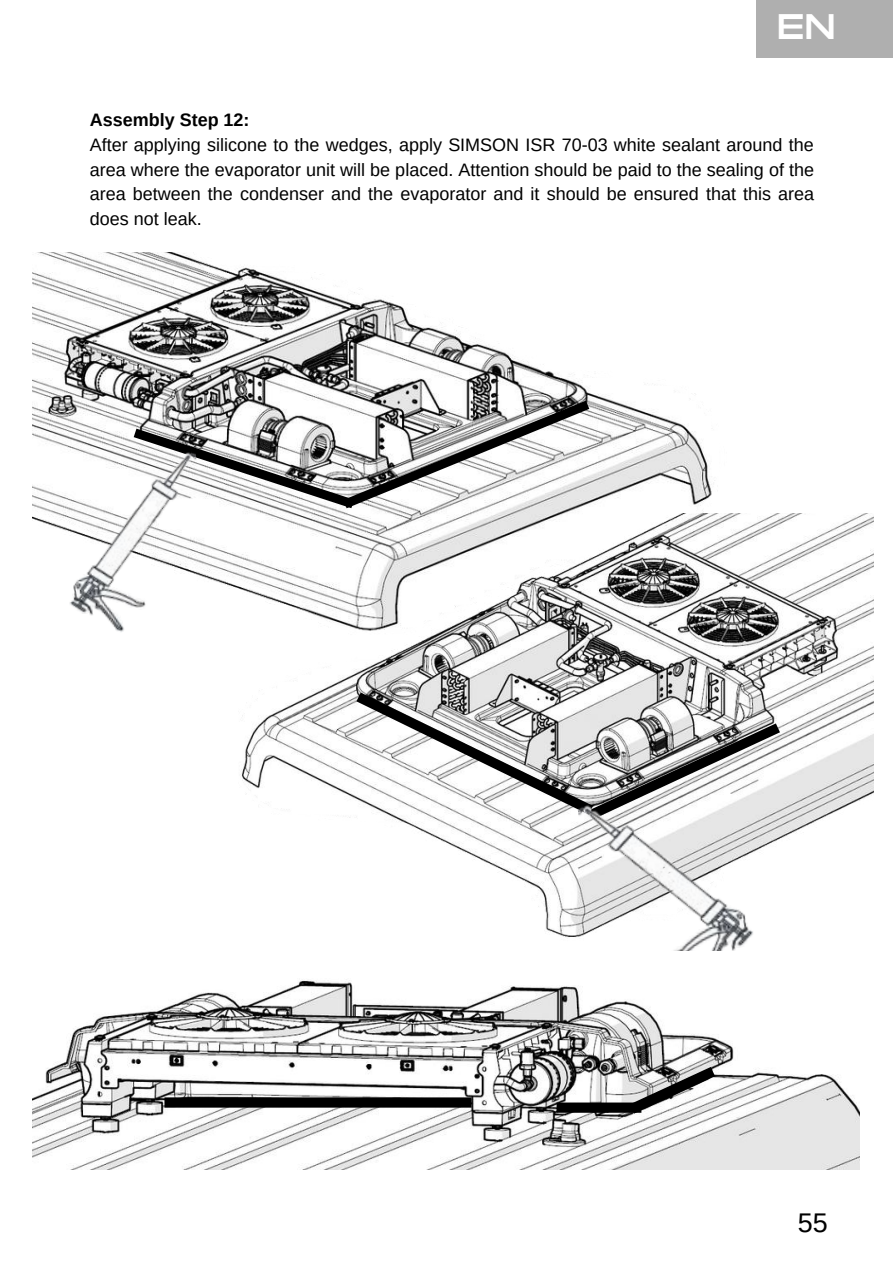
<style>
.page{position:relative;width:893px;height:1264px;background:#fff}
.page>*{position:absolute;margin:0;border:0;box-sizing:border-box;transform-origin:0 0}
.t1{font:36.15px "Sui Generis Rg";color:#fff}
.t2{font:27px "Arimo";color:#000}
.t3{font:18px/24.8px "Arimo";color:#000;text-align:justify}
.t4{font:700 18px "Arimo";color:#000}
</style>
<div class="page">
<img style="left:32px;top:252px;width:683px;height:336px">
<svg style="left:124px;top:393px;width:475px;height:123px"></svg>
<img style="left:51px;top:451px;width:166px;height:181px">
<img style="left:238px;top:513px;width:635px;height:424px">
<svg style="left:345px;top:684px;width:445px;height:143px"></svg>
<img style="left:577px;top:786px;width:181px;height:165px">
<img style="left:32px;top:980px;width:827px;height:189px">
<div style="left:556px;top:1102px;width:85px;height:10px;background:#000"></div>
<div style="left:164px;top:1097px;width:307px;height:10px;background:#000"></div>
<svg style="left:618px;top:1057px;width:108px;height:65px"></svg>
<div style="left:756px;top:0;width:136px;height:58px;background:#afafaf"></div>
<h1 class="t1" style="left:776px;top:5px;width:60px">EN</h1>
<p class="t4" style="left:90px;top:110px;width:161px">Assembly Step 12:</p>
<p class="t3" style="left:90px;top:132px;width:726px">After applying silicone to the wedges, apply SIMSON ISR 70-03 white sealant around the area where the evaporator unit will be placed. Attention should be paid to the sealing of the area between the condenser and the evaporator and it should be ensured that this area does not leak.</p>
<h2 class="t2" style="left:797px;top:1207px;width:31px">55</h2>
</div>
